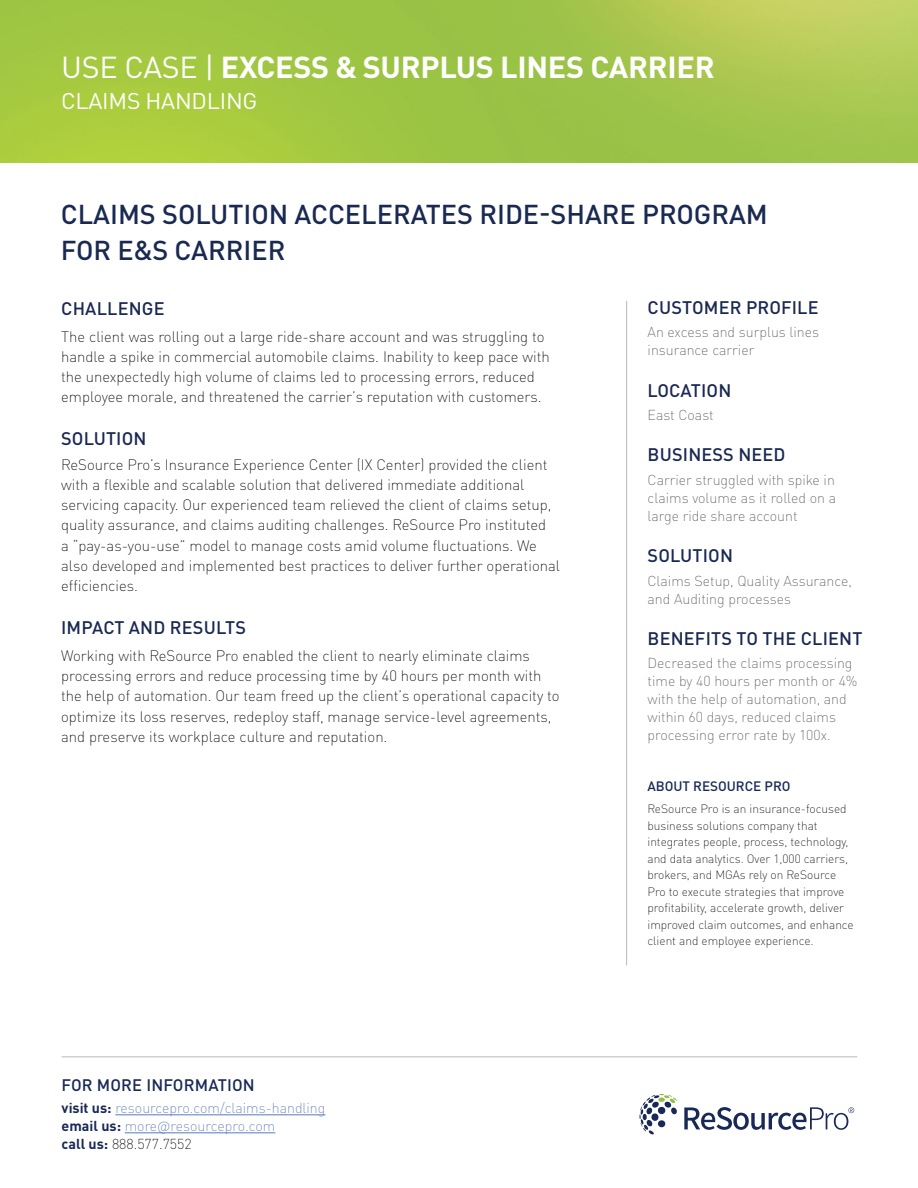
<style>
.page{position:relative;width:918px;height:1188px;background:#fff}
.page>*{position:absolute;margin:0;border:0;box-sizing:border-box;transform-origin:0 0}
.t1{font:700 30px "DINOT";letter-spacing:-.01em;color:#fff}
.t2{font:500 27px/36px "DINOT";color:#192952}
.t3{font:22.5px "DINOT";letter-spacing:-.01em;color:#fff}
.t4{font:500 18px "DINOT";letter-spacing:.01em;color:#192952}
.t5{font:500 16.5px "DINOT";letter-spacing:.01em;color:#182957}
.t6{font:300 expanded 15px/20.2px "DINOT";color:#000}
.t7{font:300 expanded 14.25px/18px "DINOT";color:#58595b}
.t8{font:300 expanded 14.25px/18px "DINOT";color:#597abd}
.t9{font:500 13.5px "DINOT";color:#182957}
.t10{font:300 expanded 12px/16.5px "DINOT";color:#000}
.s1{font-weight:400}
.s2{font-weight:700;font-stretch:normal;color:#182957}
.s3{color:#000}
</style>
<div class="page">
<img style="left:0;top:0;width:918px;height:162px">
<hr style="left:626px;top:301px;width:1px;height:664px;background:#b7b9bb">
<svg style="left:639px;top:1094px;width:38px;height:41px"></svg>
<svg style="left:684px;top:1107px;width:170px;height:23px"></svg>
<hr style="left:62px;top:1056px;width:795px;height:1px;background:#b7b9bb">
<hr style="left:115px;top:1115px;width:210px;height:1px;background:#597abd">
<hr style="left:125px;top:1133px;width:150px;height:1px;background:#597abd">
<h1 class="t1" style="left:61px;top:44px;width:655px"><span class="s1">USE CASE |</span> EXCESS &amp; SURPLUS LINES CARRIER</h1>
<h3 class="t3" style="left:61px;top:84px;width:198px">CLAIMS HANDLING</h3>
<h2 class="t2" style="left:61px;top:194px;width:709px">CLAIMS SOLUTION ACCELERATES RIDE-SHARE PROGRAM<br>FOR &amp;E S CARRIER</h2>
<p class="t4" style="left:61px;top:294px;width:105px">CHALLENGE</p>
<p class="t6" style="left:61px;top:325px;width:490px">The client was rolling out a large ride-share account and was struggling to handle a spike in commercial automobile claims. Inability to keep pace with the unexpectedly high volume of claims led to processing errors, reduced employee morale, and threatened the carrier s’ reputation with customers.</p>
<p class="t4" style="left:61px;top:425px;width:87px">SOLUTION</p>
<p class="t6" style="left:61px;top:453px;width:500px">ReSource Pro s’ Insurance Experience Center (IX Center) provided the client with a flexible and scalable solution that delivered immediate additional servicing capacity. Our experienced team relieved the client of claims setup, quality assurance, and claims auditing challenges. ReSource Pro instituted<br>a “pay-as-you-use” model to manage costs amid volume fluctuations. We also developed and implemented best practices to deliver further operational efficiencies.</p>
<p class="t4" style="left:61px;top:614px;width:186px">IMPACT AND RESULTS</p>
<p class="t6" style="left:61px;top:645px;width:500px">Working with ReSource Pro enabled the client to nearly eliminate claims processing errors and reduce processing time by 40 hours per month with the help of automation. Our team freed up the client s’ operational capacity to optimize its loss reserves, redeploy staff, manage service-level agreements, and preserve its workplace culture and reputation.</p>
<p class="t5" style="left:62px;top:1072px;width:195px">FOR MORE INFORMATION</p>
<p class="t8" style="left:62px;top:1098px;width:265px"><span class="s2">visit us:</span> resourcepro.com/claims-handling <span class="s2">email us:</span> more@resourcepro.com<br><span class="s2">call us:</span> <span class="s3">888.577.7552</span></p>
<p class="t4" style="left:648px;top:293px;width:173px">CUSTOMER PROFILE</p>
<p class="t7" style="left:648px;top:322px;width:173px">An excess and surplus lines insurance carrier</p>
<p class="t4" style="left:648px;top:376px;width:85px">LOCATION</p>
<p class="t7" style="left:648px;top:405px;width:68px">East Coast</p>
<p class="t4" style="left:648px;top:441px;width:139px">BUSINESS NEED</p>
<p class="t7" style="left:648px;top:470px;width:190px;text-align:justify">Carrier struggled with spike in claims volume as it rolled on a large ride share account</p>
<p class="t4" style="left:648px;top:542px;width:87px">SOLUTION</p>
<p class="t7" style="left:648px;top:571px;width:206px">Claims Setup, Quality Assurance, and Auditing processes</p>
<p class="t4" style="left:648px;top:625px;width:216px">BENEFITS TO THE CLIENT</p>
<p class="t7" style="left:648px;top:654px;width:211px">Decreased the claims processing time by 40 hours per month or 4% with the help of automation, and within 60 days, reduced claims processing error rate by 100 .x</p>
<p class="t9" style="left:647px;top:776px;width:145px">ABOUT RESOURCE PRO</p>
<p class="t10" style="left:647px;top:800px;width:208px">ReSource Pro is an insurance-focused business solutions company that integrates people, process, technology, and data analytics. Over 1,000 carriers, brokers, and MGAs rely on ReSource Pro to execute strategies that improve profitability, accelerate growth, deliver improved claim outcomes, and enhance client and employee experience.</p>
</div>
